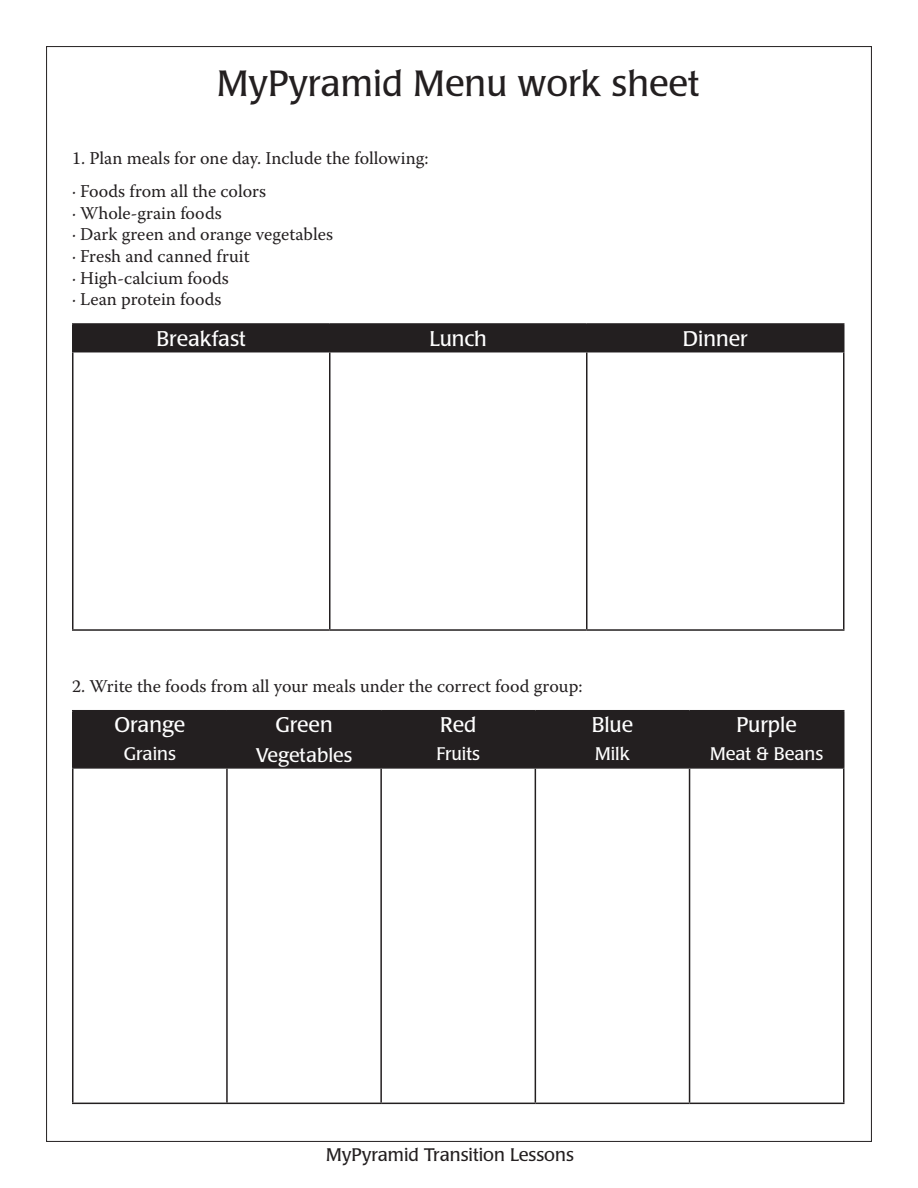
<style>
.page{position:relative;width:918px;height:1188px;background:#fff}
.page>*{position:absolute;margin:0;border:0;box-sizing:border-box;transform-origin:0 0}
.t1{font:36px "Poppl Laudatio";color:#231f20}
.t2{font:21px "Poppl Laudatio";color:#fff}
.t3{font:19.5px "Poppl Laudatio";color:#fff}
.t4{font:18px/21.6px "Warnock Pro";color:#231f20}
.t5{font:18px "Poppl Laudatio";color:#231f20}
.t6{font:18px "Poppl Laudatio";color:#fff}
</style>
<div class="page">
<hr style="left:72px;top:323px;width:258px;height:2px;background:#231f20">
<hr style="left:72px;top:325px;width:2px;height:26px;background:#231f20">
<hr style="left:330px;top:323px;width:257px;height:2px;background:#231f20">
<hr style="left:587px;top:323px;width:257px;height:2px;background:#231f20">
<div style="left:74px;top:325px;width:770px;height:26px;background:#231f20"></div>
<hr style="left:72px;top:351px;width:258px;height:1px;background:#231f20">
<hr style="left:72px;top:352px;width:2px;height:277px;background:#231f20">
<hr style="left:330px;top:351px;width:257px;height:1px;background:#231f20">
<hr style="left:329px;top:352px;width:1px;height:277px;background:#231f20">
<hr style="left:587px;top:351px;width:257px;height:1px;background:#231f20">
<hr style="left:586px;top:352px;width:1px;height:277px;background:#231f20">
<hr style="left:843px;top:352px;width:1px;height:277px;background:#231f20">
<hr style="left:72px;top:629px;width:258px;height:2px;background:#231f20">
<hr style="left:330px;top:629px;width:257px;height:2px;background:#231f20">
<hr style="left:587px;top:629px;width:257px;height:2px;background:#231f20">
<div style="left:74px;top:711px;width:769px;height:56px;background:#231f20"></div>
<hr style="left:72px;top:710px;width:155px;height:1px;background:#231f20">
<hr style="left:72px;top:711px;width:2px;height:56px;background:#231f20">
<hr style="left:227px;top:710px;width:154px;height:1px;background:#231f20">
<hr style="left:226px;top:711px;width:2px;height:56px;background:#231f20">
<hr style="left:381px;top:710px;width:154px;height:1px;background:#231f20">
<hr style="left:380px;top:711px;width:2px;height:56px;background:#231f20">
<hr style="left:535px;top:710px;width:155px;height:1px;background:#231f20">
<hr style="left:535px;top:711px;width:1px;height:56px;background:#231f20">
<hr style="left:690px;top:710px;width:154px;height:1px;background:#231f20">
<hr style="left:689px;top:711px;width:1px;height:56px;background:#231f20">
<hr style="left:843px;top:711px;width:1px;height:56px;background:#231f20">
<hr style="left:72px;top:767px;width:155px;height:2px;background:#231f20">
<hr style="left:72px;top:769px;width:2px;height:334px;background:#231f20">
<hr style="left:227px;top:767px;width:154px;height:2px;background:#231f20">
<hr style="left:226px;top:769px;width:2px;height:334px;background:#231f20">
<hr style="left:381px;top:767px;width:154px;height:2px;background:#231f20">
<hr style="left:380px;top:769px;width:2px;height:334px;background:#231f20">
<hr style="left:535px;top:767px;width:155px;height:2px;background:#231f20">
<hr style="left:535px;top:769px;width:1px;height:334px;background:#231f20">
<hr style="left:690px;top:767px;width:154px;height:2px;background:#231f20">
<hr style="left:689px;top:769px;width:1px;height:334px;background:#231f20">
<hr style="left:843px;top:769px;width:1px;height:334px;background:#231f20">
<hr style="left:72px;top:1103px;width:155px;height:1px;background:#231f20">
<hr style="left:227px;top:1103px;width:154px;height:1px;background:#231f20">
<hr style="left:381px;top:1103px;width:154px;height:1px;background:#231f20">
<hr style="left:535px;top:1103px;width:155px;height:1px;background:#231f20">
<hr style="left:690px;top:1103px;width:154px;height:1px;background:#231f20">
<h1 class="t1" style="left:217px;top:64px;width:484px">MyPyramid Menu work sheet</h1>
<p class="t4" style="left:72px;top:141px;width:358px;line-height:33.6px">1. Plan meals for one day. Include the following: · Foods from all the colors</p>
<p class="t4" style="left:72px;top:202px;width:263px">· Whole-grain foods<br>· Dark green and orange vegetables · Fresh and canned fruit<br>· High-calcium foods<br>· Lean protein foods</p>
<p class="t2" style="left:157px;top:327px;width:91px">Breakfast</p>
<p class="t2" style="left:430px;top:327px;width:59px">Lunch</p>
<p class="t2" style="left:683px;top:327px;width:66px">Dinner</p>
<p class="t4" style="left:72px;top:675px;width:512px">2. Write the foods from all your meals under the correct food group:</p>
<p class="t2" style="left:114px;top:713px;width:72px">Orange</p>
<p class="t6" style="left:124px;top:744px;width:54px">Grains</p>
<p class="t2" style="left:440px;top:713px;width:38px">Red</p>
<p class="t6" style="left:437px;top:744px;width:45px">Fruits</p>
<p class="t2" style="left:275px;top:713px;width:59px">Green</p>
<p class="t3" style="left:256px;top:744px;width:98px">Vegetables</p>
<p class="t2" style="left:592px;top:713px;width:43px">Blue</p>
<p class="t6" style="left:595px;top:744px;width:36px">Milk</p>
<p class="t2" style="left:736px;top:713px;width:62px">Purple</p>
<p class="t6" style="left:710px;top:744px;width:115px">Meat &amp; Beans</p>
<p class="t5" style="left:326px;top:1144px;width:249px">MyPyramid Transition Lessons</p>
</div>
